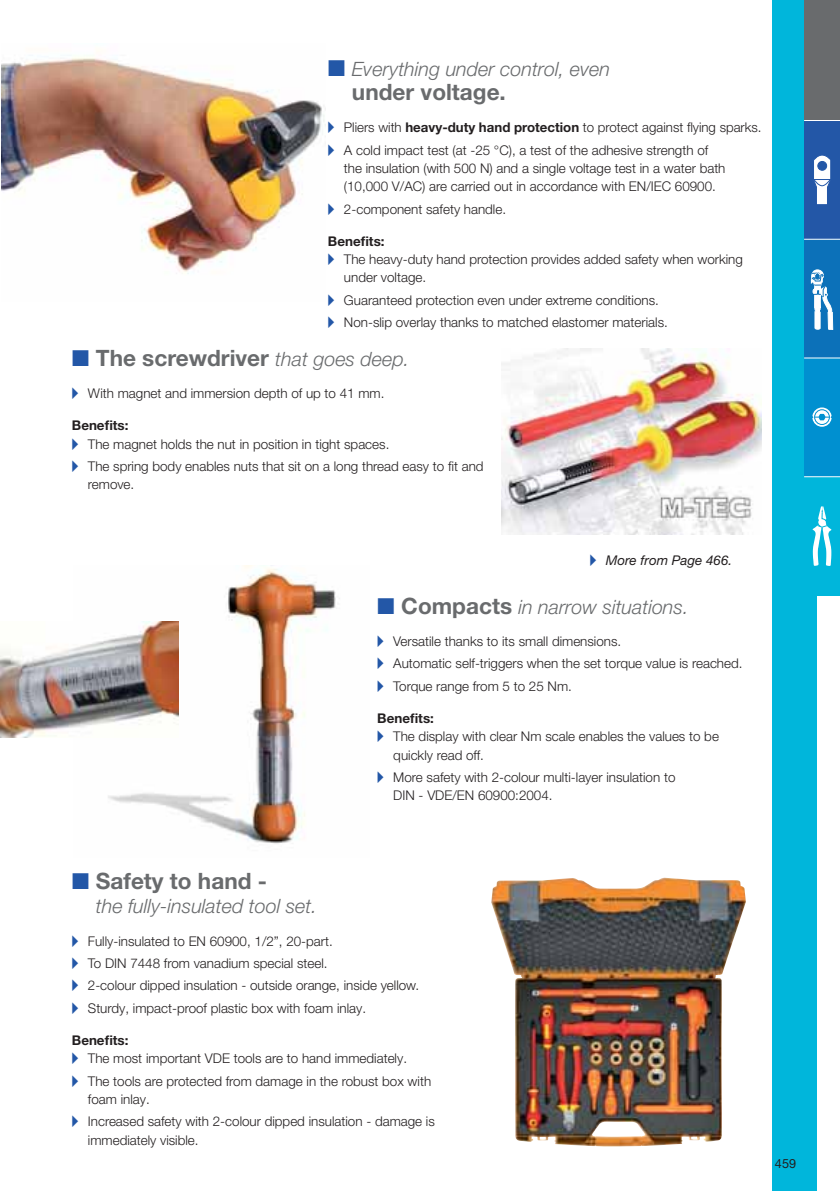
<style>
.page{position:relative;width:840px;height:1191px;background:#fff}
.page>*{position:absolute;margin:0;border:0;box-sizing:border-box;transform-origin:0 0}
.t1{font:700 22.6px "Helvetica Neue LT Pro";color:#696b6d}
.t2{font:italic 300 19.8px "Helvetica Neue LT Pro";color:#696b6d}
.t3{font:300 13.4px/22.4px "Helvetica Neue LT Pro";color:#231f20}
.t4{font:700 13.4px "Helvetica Neue";color:#231f20}
.t5{font:italic 13.4px "Helvetica Neue LT Pro";color:#231f20}
.t6{font:12.6px "Helvetica Neue LT Pro";color:#231f20}
.s1{color:#2357a7}
.s2{font-weight:700}
.s3{font-weight:300;font-style:italic;font-size:19.8px}
.s4{font-weight:700;font-style:normal;font-size:22.6px}
</style>
<div class="page">
<img style="left:108px;top:565px;width:232px;height:279px">
<div style="left:771px;top:0;width:44px;height:1191px;background:#00b6db"></div>
<img style="left:2px;top:57px;width:323px;height:217px">
<img style="left:0;top:621px;width:178px;height:116px">
<img style="left:491px;top:877px;width:254px;height:269px">
<img style="left:501px;top:349px;width:260px;height:185px">
<hr style="left:803px;top:595px;width:36px;height:1px;background:#fff">
<div style="left:803px;top:121px;width:36px;height:118px;background:#2357a7"></div>
<svg style="left:814px;top:155px;width:16px;height:50px"></svg>
<div style="left:803px;top:0;width:36px;height:120px;background:#696b6d"></div>
<hr style="left:803px;top:120px;width:36px;height:1px;background:#fff">
<div style="left:803px;top:239px;width:36px;height:119px;background:#0c71b9"></div>
<svg style="left:810px;top:269px;width:22px;height:61px"></svg>
<hr style="left:803px;top:239px;width:36px;height:1px;background:#fff">
<div style="left:803px;top:358px;width:36px;height:119px;background:#0090d0"></div>
<hr style="left:803px;top:358px;width:36px;height:1px;background:#fff">
<svg style="left:812px;top:407px;width:19px;height:20px"></svg>
<div style="left:803px;top:477px;width:36px;height:118px;background:#00b6db"></div>
<svg style="left:812px;top:506px;width:19px;height:60px"></svg>
<hr style="left:803px;top:476px;width:36px;height:1px;background:#fff">
<h2 class="t2" style="left:328px;top:62px;width:283px"><span class="s1">■</span> Everything under control, even</h2>
<h1 class="t1" style="left:352px;top:84px;width:155px">under voltage.</h1>
<p class="t3" style="left:328px;top:118px;width:435px"><span class="s1">▸</span> Pliers with <span class="s2">heavy-duty hand protection</span> to protect against flying sparks. <span class="s1">▸</span> A cold impact test (at -25 °C), a test of the adhesive strength of</p>
<p class="t3" style="left:344px;top:161px;width:383px;line-height:18.4px">the insulation (with 500 N) and a single voltage test in a water bath (10,000 V/AC) are carried out in accordance with EN/IEC 60900.</p>
<p class="t3" style="left:328px;top:199px;width:179px"><span class="s1">▸</span> 2-component safety handle.</p>
<p class="t4" style="left:328px;top:236px;width:58px">Benefits:</p>
<p class="t3" style="left:344px;top:252px;width:400px;line-height:18.4px;text-indent:-16px"><span class="s1">▸</span> The heavy-duty hand protection provides added safety when working under voltage.</p>
<p class="t3" style="left:328px;top:290px;width:341px"><span class="s1">▸</span> Guaranteed protection even under extreme conditions. <span class="s1">▸</span> Non-slip overlay thanks to matched elastomer materials.</p>
<h1 class="t1" style="left:72px;top:349px;width:339px"><span class="s1">■</span> The screwdriver <span class="s3">that goes deep.</span></h1>
<p class="t3" style="left:72px;top:384px;width:314px"><span class="s1">▸</span> With magnet and immersion depth of up to 41 mm.</p>
<p class="t4" style="left:72px;top:421px;width:58px">Benefits:</p>
<p class="t3" style="left:72px;top:434px;width:413px"><span class="s1">▸</span> The magnet holds the nut in position in tight spaces.<br><span class="s1">▸</span> The spring body enables nuts that sit on a long thread easy to fit and</p>
<p class="t3" style="left:88px;top:475px;width:48px">remove.</p>
<p class="t5" style="left:589px;top:555px;width:144px"><span class="s1">▸</span> More from Page 466.</p>
<h2 class="t2" style="left:377px;top:599px;width:312px"><span class="s1">■</span> <span class="s4">Compacts</span> in narrow situations.</h2>
<p class="t3" style="left:377px;top:631px;width:366px"><span class="s1">▸</span> Versatile thanks to its small dimensions.<br><span class="s1">▸</span> Automatic self-triggers when the set torque value is reached. <span class="s1">▸</span> Torque range from 5 to 25 Nm.</p>
<p class="t4" style="left:377px;top:713px;width:58px">Benefits:</p>
<p class="t3" style="left:393px;top:729px;width:327px;line-height:18.4px;text-indent:-16px"><span class="s1">▸</span> The display with clear Nm scale enables the values to be quickly read off.</p>
<p class="t3" style="left:393px;top:769px;width:283px;line-height:18.4px;text-indent:-16px"><span class="s1">▸</span> More safety with 2-colour multi-layer insulation to<br>DIN - VDE/EN 60900:2004.</p>
<h1 class="t1" style="left:72px;top:873px;width:196px"><span class="s1">■</span> Safety to hand -</h1>
<h2 class="t2" style="left:96px;top:899px;width:222px">the fully-insulated tool set.</h2>
<p class="t3" style="left:72px;top:931px;width:348px"><span class="s1">▸</span> Fully-insulated to EN 60900, 1/2”, 20-part.<br><span class="s1">▸</span> To DIN 7448 from vanadium special steel.<br><span class="s1">▸</span> 2-colour dipped insulation - outside orange, inside yellow. <span class="s1">▸</span> Sturdy, impact-proof plastic box with foam inlay.</p>
<p class="t4" style="left:72px;top:1035px;width:58px">Benefits:</p>
<p class="t3" style="left:72px;top:1049px;width:360px"><span class="s1">▸</span> The most important VDE tools are to hand immediately.<br><span class="s1">▸</span> The tools are protected from damage in the robust box with</p>
<p class="t3" style="left:72px;top:1089px;width:364px;text-indent:16px">foam inlay.<br><span class="s1">▸</span> Increased safety with 2-colour dipped insulation - damage is</p>
<p class="t3" style="left:88px;top:1130px;width:112px">immediately visible.</p>
<p class="t6" style="left:774px;top:1159px;width:23px">459</p>
</div>
